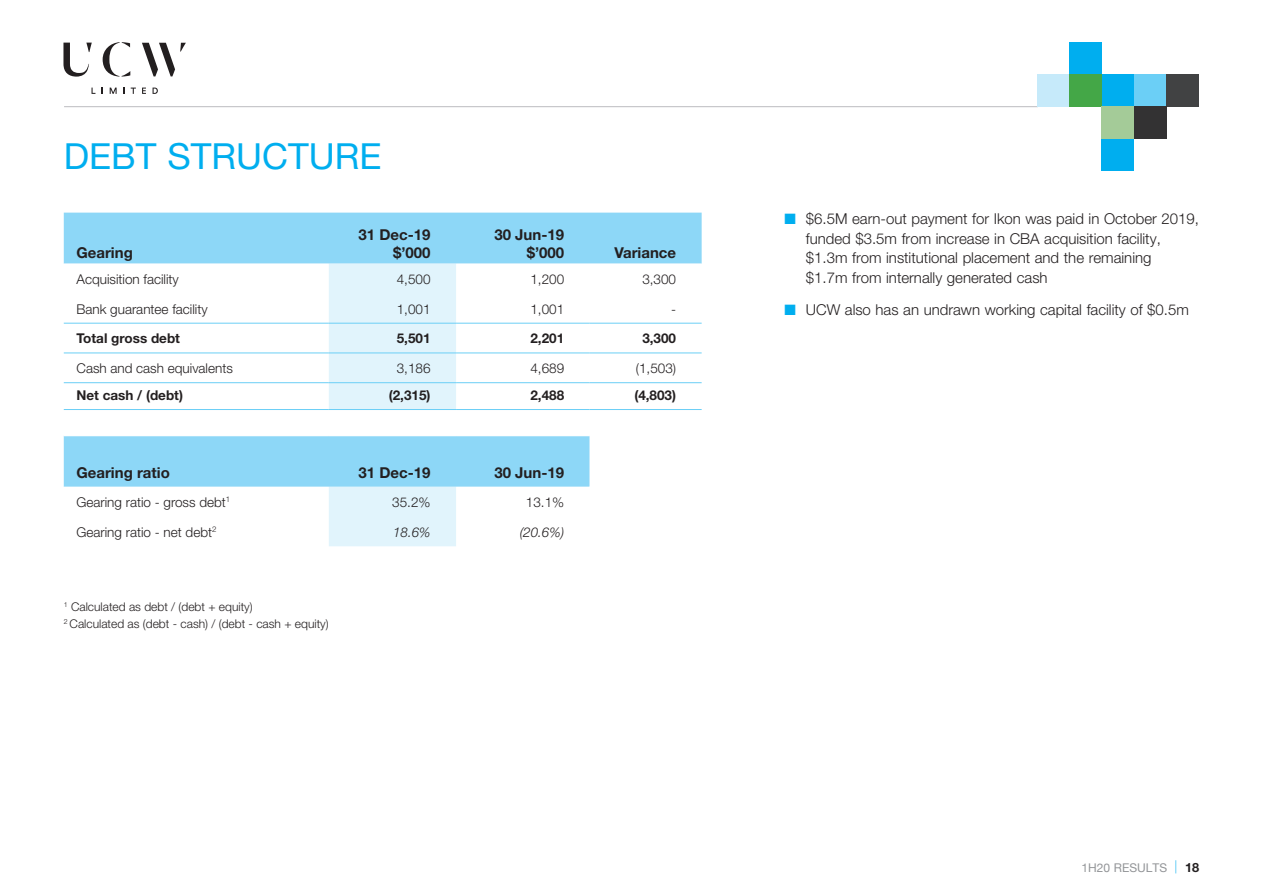
<style>
.page{position:relative;width:1263px;height:893px;background:#fff}
.page>*{position:absolute;margin:0;border:0;box-sizing:border-box;transform-origin:0 0}
.BLUE_HEADING{font:36px "Helvetica Neue";color:#00aeef}
.t1{font:300 15px/19.5px "Helvetica Neue";color:#231f20}
.Bodycopy_helvetica_l{font:700 15px/17.2px "Helvetica Neue";color:#231f20;text-align:right}
.Bodycopy_helvetica_l-2{font:300 13.5px "Helvetica Neue";color:#231f20}
.Bodycopy_helvetica_l-3{font:700 13.5px "Helvetica Neue";color:#231f20}
.Bodycopy_helvetica_l-4{font:italic 300 13.5px "Helvetica Neue";color:#231f20}
.t2{font:700 12.75px "Helvetica Neue";color:#231f20}
.Bodycopy_helvetica_l-5{font:300 12px/17.2px "Helvetica Neue";color:#231f20}
.t3{font:12px "Helvetica Neue";color:#939598}
.s1{color:#00aeef}
</style>
<div class="page">
<svg style="left:103px;top:42px;width:27px;height:35px"></svg>
<svg style="left:142px;top:43px;width:44px;height:33px"></svg>
<svg style="left:63px;top:43px;width:29px;height:34px"></svg>
<svg style="left:110px;top:88px;width:7px;height:6px"></svg>
<svg style="left:123px;top:88px;width:2px;height:6px"></svg>
<svg style="left:131px;top:88px;width:5px;height:6px"></svg>
<svg style="left:142px;top:88px;width:4px;height:6px"></svg>
<svg style="left:153px;top:88px;width:5px;height:6px"></svg>
<hr style="left:64px;top:106px;width:974px;height:1px;background:#bcbdc0">
<svg style="left:1175px;top:860px;width:1px;height:13px"></svg>
<div style="left:1070px;top:43px;width:32px;height:32px;background:#00aeef"></div>
<div style="left:1102px;top:75px;width:32px;height:32px;background:#00aeef"></div>
<div style="left:1037px;top:75px;width:33px;height:32px;background:#c6eafa"></div>
<div style="left:1134px;top:75px;width:32px;height:32px;background:#6bcff6"></div>
<div style="left:1166px;top:75px;width:32px;height:32px;background:#414243"></div>
<div style="left:1134px;top:107px;width:32px;height:32px;background:#333233"></div>
<div style="left:1102px;top:139px;width:32px;height:32px;background:#00aeef"></div>
<div style="left:1070px;top:75px;width:32px;height:32px;background:#44a747"></div>
<div style="left:1102px;top:107px;width:32px;height:32px;background:#a4cb98"></div>
<div style="left:64px;top:213px;width:638px;height:51px;background:#8dd7f7"></div>
<svg style="left:64px;top:264px;width:526px;height:282px"></svg>
<hr style="left:64px;top:353px;width:265px;height:1px;background:#6bcff6">
<hr style="left:329px;top:353px;width:127px;height:1px;background:#6bcff6">
<hr style="left:456px;top:353px;width:134px;height:1px;background:#6bcff6">
<hr style="left:590px;top:353px;width:112px;height:1px;background:#6bcff6">
<hr style="left:64px;top:323px;width:265px;height:1px;background:#6bcff6">
<hr style="left:329px;top:323px;width:127px;height:1px;background:#6bcff6">
<hr style="left:456px;top:323px;width:134px;height:1px;background:#6bcff6">
<hr style="left:590px;top:323px;width:112px;height:1px;background:#6bcff6">
<hr style="left:64px;top:382px;width:265px;height:1px;background:#6bcff6">
<hr style="left:329px;top:382px;width:127px;height:1px;background:#6bcff6">
<hr style="left:456px;top:382px;width:134px;height:1px;background:#6bcff6">
<hr style="left:590px;top:382px;width:112px;height:1px;background:#6bcff6">
<hr style="left:64px;top:435px;width:265px;height:1px;background:#fff">
<hr style="left:329px;top:435px;width:127px;height:1px;background:#fff">
<hr style="left:456px;top:435px;width:134px;height:1px;background:#fff">
<hr style="left:64px;top:409px;width:265px;height:1px;background:#6bcff6">
<hr style="left:329px;top:409px;width:127px;height:1px;background:#6bcff6">
<hr style="left:456px;top:409px;width:134px;height:1px;background:#6bcff6">
<hr style="left:590px;top:409px;width:112px;height:1px;background:#6bcff6">
<p class="BLUE_HEADING" style="left:64px;top:134px;width:319px">DEBT STRUCTURE</p>
<p class="Bodycopy_helvetica_l" style="left:77px;top:243px;width:58px">Gearing</p>
<p class="Bodycopy_helvetica_l" style="left:359px;top:226px;width:73px">31 Dec-19 $’000</p>
<p class="Bodycopy_helvetica_l" style="left:494px;top:226px;width:71px">30 Jun-19 $’000</p>
<p class="Bodycopy_helvetica_l" style="left:614px;top:243px;width:63px">Variance</p>
<p class="Bodycopy_helvetica_l-2" style="left:77px;top:271px;width:104px">Acquisition facility</p>
<p class="Bodycopy_helvetica_l-2" style="left:397px;top:271px;width:35px">4,500</p>
<p class="Bodycopy_helvetica_l-2" style="left:530px;top:271px;width:35px">1,200</p>
<p class="Bodycopy_helvetica_l-2" style="left:642px;top:271px;width:35px">3,300</p>
<p class="Bodycopy_helvetica_l-2" style="left:77px;top:301px;width:133px">Bank guarantee facility</p>
<p class="Bodycopy_helvetica_l-2" style="left:397px;top:301px;width:35px">1,001</p>
<p class="Bodycopy_helvetica_l-2" style="left:530px;top:301px;width:35px">1,001</p>
<p class="Bodycopy_helvetica_l-2" style="left:671px;top:301px;width:6px">-</p>
<p class="Bodycopy_helvetica_l-3" style="left:77px;top:330px;width:105px">Total gross debt</p>
<p class="Bodycopy_helvetica_l-3" style="left:397px;top:330px;width:35px">5,501</p>
<p class="Bodycopy_helvetica_l-3" style="left:530px;top:330px;width:35px">2,201</p>
<p class="Bodycopy_helvetica_l-3" style="left:642px;top:330px;width:35px">3,300</p>
<p class="Bodycopy_helvetica_l-2" style="left:77px;top:360px;width:158px">Cash and cash equivalents</p>
<p class="Bodycopy_helvetica_l-2" style="left:397px;top:360px;width:35px">3,186</p>
<p class="Bodycopy_helvetica_l-2" style="left:530px;top:360px;width:35px">4,689</p>
<p class="Bodycopy_helvetica_l-2" style="left:636px;top:360px;width:42px">(1,503)</p>
<p class="Bodycopy_helvetica_l-3" style="left:77px;top:387px;width:108px">Net cash / (debt)</p>
<p class="Bodycopy_helvetica_l-3" style="left:389px;top:387px;width:43px">(2,315)</p>
<p class="Bodycopy_helvetica_l-3" style="left:530px;top:387px;width:35px">2,488</p>
<p class="Bodycopy_helvetica_l-3" style="left:634px;top:387px;width:43px">(4,803)</p>
<p class="Bodycopy_helvetica_l" style="left:77px;top:464px;width:95px">Gearing ratio</p>
<p class="Bodycopy_helvetica_l" style="left:359px;top:464px;width:73px">31 Dec-19</p>
<p class="Bodycopy_helvetica_l" style="left:494px;top:464px;width:71px">30 Jun-19</p>
<p class="Bodycopy_helvetica_l-2" style="left:77px;top:494px;width:155px">Gearing ratio - gross debt<sup>1</sup></p>
<p class="Bodycopy_helvetica_l-2" style="left:392px;top:494px;width:40px">35.2%</p>
<p class="Bodycopy_helvetica_l-2" style="left:526px;top:494px;width:40px">13.1%</p>
<p class="Bodycopy_helvetica_l-2" style="left:77px;top:524px;width:141px">Gearing ratio - net debt<sup>2</sup></p>
<p class="Bodycopy_helvetica_l-4" style="left:393px;top:524px;width:39px">18.6%</p>
<p class="Bodycopy_helvetica_l-4" style="left:520px;top:524px;width:46px">(20.6%)</p>
<p class="Bodycopy_helvetica_l-5" style="left:64px;top:598px;width:266px"><sup>1</sup> Calculated as debt / (debt + equity)<br><sup>2</sup> Calculated as (debt - cash) / (debt - cash + equity)</p>
<p class="t1" style="left:806px;top:209px;width:395px;text-indent:-21px"><span class="s1">■</span> $6.5M earn-out payment for Ikon was paid in October 2019, funded $3.5m from increase in CBA acquisition facility, $1.3m from institutional placement and the remaining<br>$1.7m from internally generated cash</p>
<p class="t1" style="left:784px;top:300px;width:406px"><span class="s1">■</span> UCW also has an undrawn working capital facility of $0.5m</p>
<p class="t3" style="left:1081px;top:859px;width:87px">1H20 RESULTS</p>
<p class="t2" style="left:1185px;top:859px;width:16px">18</p>
</div>
